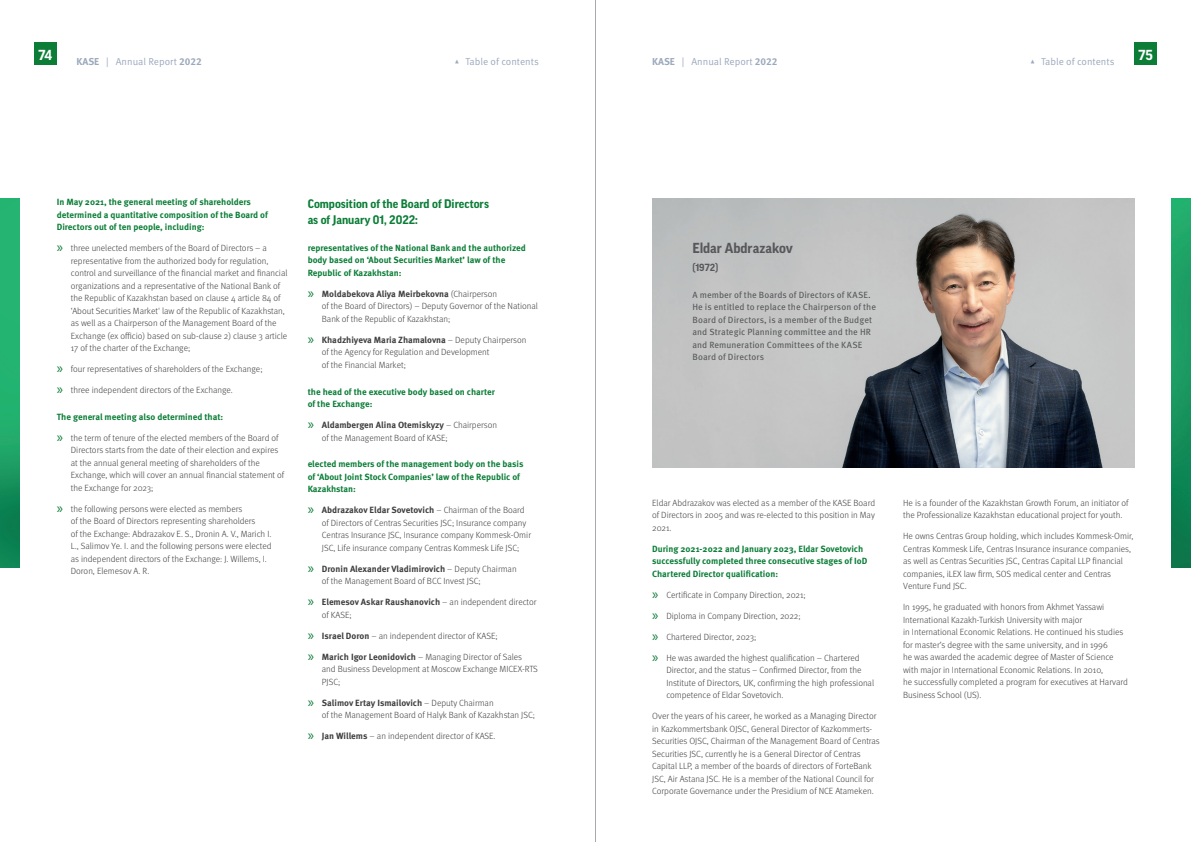
<style>
.page{position:relative;width:1191px;height:842px;background:#fff}
.page>*{position:absolute;margin:0;border:0;box-sizing:border-box;transform-origin:0 0}
.t1{font:700 14px "Good Pro";color:#57585a}
.t2{font:700 14px "Good Pro";color:#fff}
.t3{font:700 12px/16px "Good Pro";color:#0b7d37}
.t4{font:10px "Meta Pro Norm";color:#9ba9bc}
.t5{font:700 10px "Good Pro";color:#57585a}
.t6{font:300 9px/12.5px "Meta Pro";color:#3e3e3f}
.t7{font:700 9px/12.5px "Meta Pro";color:#0b7d37}
.t8{font:9px/12.5px "Meta Pro";letter-spacing:.01em;color:#57585a}
.s1{font-family:"Meta Pro";font-weight:700}
.s2{font-family:"Myriad Pro";font-weight:400;font-size:15px;color:#0b7d37}
.s3{font-weight:700}
</style>
<div class="page">
<div style="left:34px;top:43px;width:23px;height:22px;background:#0b7d37"></div>
<div style="left:1134px;top:43px;width:23px;height:22px;background:#0b7d37"></div>
<hr style="left:595px;top:0;width:1px;height:842px;background:#a8a9ad">
<img style="left:652px;top:198px;width:482px;height:270px">
<img style="left:0;top:198px;width:20px;height:369px">
<img style="left:1171px;top:198px;width:20px;height:369px">
<h1 class="t2" style="left:39px;top:47px;width:15px">74</h1>
<h1 class="t2" style="left:1138px;top:47px;width:16px">75</h1>
<p class="t4" style="left:77px;top:54px;width:127px"><span class="s1">KASE</span> | Annual Report <span class="s1">2022</span></p>
<p class="t4" style="left:454px;top:54px;width:86px">▴ Table of contents</p>
<p class="t4" style="left:652px;top:54px;width:127px"><span class="s1">KASE</span> | Annual Report <span class="s1">2022</span></p>
<p class="t4" style="left:1029px;top:54px;width:86px">▴ Table of contents</p>
<p class="t7" style="left:57px;top:195px;width:213px">In May 2021, the general meeting of shareholders determined a quantitative composition of the Board of<br>Directors out of ten people, including:</p>
<p class="t6" style="left:71px;top:241px;width:218px;text-indent:-14px"><span class="s2">»</span> three unelected members of the Board of Directors – a representative from the authorized body for regulation, control and surveillance of the financial market and financial organizations and a representative of the National Bank of the Republic of Kazakhstan based on clause 4 article 84 of ‘About Securities Market' law of the Republic of Kazakhstan, as well as a Chairperson of the Management Board of the Exchange (ex officio) based on sub-clause 2) clause 3 article 17 of the charter of the Exchange;</p>
<p class="t6" style="left:57px;top:362px;width:207px"><span class="s2">»</span> four representatives of shareholders of the Exchange;</p>
<p class="t6" style="left:57px;top:383px;width:178px"><span class="s2">»</span> three independent directors of the Exchange.</p>
<p class="t7" style="left:57px;top:410px;width:168px">The general meeting also determined that:</p>
<p class="t6" style="left:71px;top:431px;width:215px;text-indent:-14px"><span class="s2">»</span> the term of tenure of the elected members of the Board of Directors starts from the date of their election and expires at the annual general meeting of shareholders of the Exchange, which will cover an annual financial statement of the Exchange for 2023;</p>
<p class="t6" style="left:71px;top:502px;width:202px;text-indent:-14px"><span class="s2">»</span> the following persons were elected as members<br>of the Board of Directors representing shareholders<br>of the Exchange: Abdrazakov E. S., Dronin A. V., Marich I.<br>L., Salimov Ye. I. and the following persons were elected as independent directors of the Exchange: J. Willems, I.<br>Doron, Elemesov A. R.</p>
<p class="t6" style="left:903px;top:496px;width:227px">He is a founder of the Kazakhstan Growth Forum, an initiator of the Professionalize Kazakhstan educational project for youth.</p>
<h2 class="t3" style="left:308px;top:196px;width:183px">Composition of the Board of Directors as of January 01, 2022:</h2>
<p class="t7" style="left:308px;top:241px;width:220px">representatives of the National Bank and the authorized body based on ‘About Securities Market’ law of the<br>Republic of Kazakhstan:</p>
<p class="t6" style="left:322px;top:287px;width:218px;text-indent:-14px"><span class="s2">»</span> <span class="s3">Moldabekova Aliya Meirbekovna</span> (Chairperson<br>of the Board of Directors) – Deputy Governor of the National<br>Bank of the Republic of Kazakhstan;</p>
<p class="t6" style="left:322px;top:333px;width:206px;text-indent:-14px"><span class="s2">»</span> <span class="s3">Khadzhiyeva Maria Zhamalovna</span> – Deputy Chairperson of the Agency for Regulation and Development<br>of the Financial Market;</p>
<p class="t7" style="left:308px;top:385px;width:189px">the head of the executive body based on charter of the Exchange:</p>
<p class="t6" style="left:322px;top:418px;width:177px;text-indent:-14px"><span class="s2">»</span> <span class="s3">Aldambergen Alina Otemiskyzy</span> – Chairperson of the Management Board of KASE;</p>
<p class="t7" style="left:308px;top:457px;width:217px">elected members of the management body on the basis of ‘About Joint Stock Companies’ law of the Republic of<br>Kazakhstan:</p>
<p class="t6" style="left:322px;top:503px;width:211px;text-indent:-14px"><span class="s2">»</span> <span class="s3">Abdrazakov Eldar Sovetovich</span> – Chairman of the Board of Directors of Centras Securities JSC; Insurance company Centras Insurance JSC, Insurance company Kommesk-Omir JSC, Life insurance company Centras Kommesk Life JSC;</p>
<p class="t6" style="left:322px;top:562px;width:196px;text-indent:-14px"><span class="s2">»</span> <span class="s3">Dronin Alexander Vladimirovich</span> – Deputy Chairman of the Management Board of BCC Invest JSC;</p>
<p class="t6" style="left:322px;top:595px;width:216px;text-indent:-14px"><span class="s2">»</span> <span class="s3">Elemesov Askar Raushanovich</span> – an independent director of KASE;</p>
<p class="t6" style="left:308px;top:629px;width:191px"><span class="s2">»</span> <span class="s3">Israel Doron</span> – an independent director of KASE;</p>
<p class="t6" style="left:322px;top:650px;width:218px;text-indent:-14px"><span class="s2">»</span> <span class="s3">Marich Igor Leonidovich</span> – Managing Director of Sales and Business Development at Moscow Exchange MICEX-RTS<br>PJSC;</p>
<p class="t6" style="left:322px;top:696px;width:215px;text-indent:-14px"><span class="s2">»</span> <span class="s3">Salimov Ertay Ismailovich</span> – Deputy Chairman<br>of the Management Board of Halyk Bank of Kazakhstan JSC;</p>
<p class="t6" style="left:308px;top:730px;width:189px"><span class="s2">»</span> <span class="s3">Jan Willems</span> – an independent director of KASE.</p>
<h1 class="t1" style="left:692px;top:240px;width:102px">Eldar Abdrazakov</h1>
<p class="t5" style="left:692px;top:262px;width:27px">(1972)</p>
<p class="t8" style="left:692px;top:288px;width:185px">A member of the Boards of Directors of KASE.<br>He is entitled to replace the Chairperson of the Board of Directors, is a member of the Budget and Strategic Planning committee and the HR and Remuneration Committees of the KASE Board of Directors</p>
<p class="t6" style="left:652px;top:496px;width:224px;text-align:justify">Eldar Abdrazakov was elected as a member of the KASE Board of Directors in 2005 and was re-elected to this position in May 2021.</p>
<p class="t7" style="left:652px;top:542px;width:217px">During 2021-2022 and January 2023, Eldar Sovetovich successfully completed three consecutive stages of IoD<br>Chartered Director qualification:</p>
<p class="t6" style="left:652px;top:588px;width:155px"><span class="s2">»</span> Certificate in Company Direction, 2021;</p>
<p class="t6" style="left:652px;top:609px;width:150px"><span class="s2">»</span> Diploma in Company Direction, 2022;</p>
<p class="t6" style="left:652px;top:630px;width:106px"><span class="s2">»</span> Chartered Director, 2023;</p>
<p class="t6" style="left:666px;top:651px;width:209px;text-indent:-14px"><span class="s2">»</span> He was awarded the highest qualification – Chartered Director, and the status – Confirmed Director, from the Institute of Directors, UK, confirming the high professional competence of Eldar Sovetovich.</p>
<p class="t6" style="left:652px;top:709px;width:229px">Over the years of his career, he worked as a Managing Director in Kazkommertsbank OJSC, General Director of Kazkommerts-Securities OJSC, Chairman of the Management Board of Centras Securities JSC, currently he is a General Director of Centras Capital LLP, a member of the boards of directors of ForteBank JSC, Air Astana JSC. He is a member of the National Council for Corporate Governance under the Presidium of NCE Atameken.</p>
<p class="t6" style="left:903px;top:529px;width:232px">He owns Centras Group holding, which includes Kommesk-Omir, Centras Kommesk Life, Centras Insurance insurance companies, as well as Centras Securities JSC, Centras Capital LLP financial companies, iLEX law firm, SOS medical center and Centras Venture Fund JSC.</p>
<p class="t6" style="left:903px;top:600px;width:226px">In 1995, he graduated with honors from Akhmet Yassawi International Kazakh-Turkish University with major<br>in International Economic Relations. He continued his studies for master’s degree with the same university, and in 1996<br>he was awarded the academic degree of Master of Science with major in International Economic Relations. In 2010,<br>he successfully completed a program for executives at Harvard Business School (US).</p>
</div>
